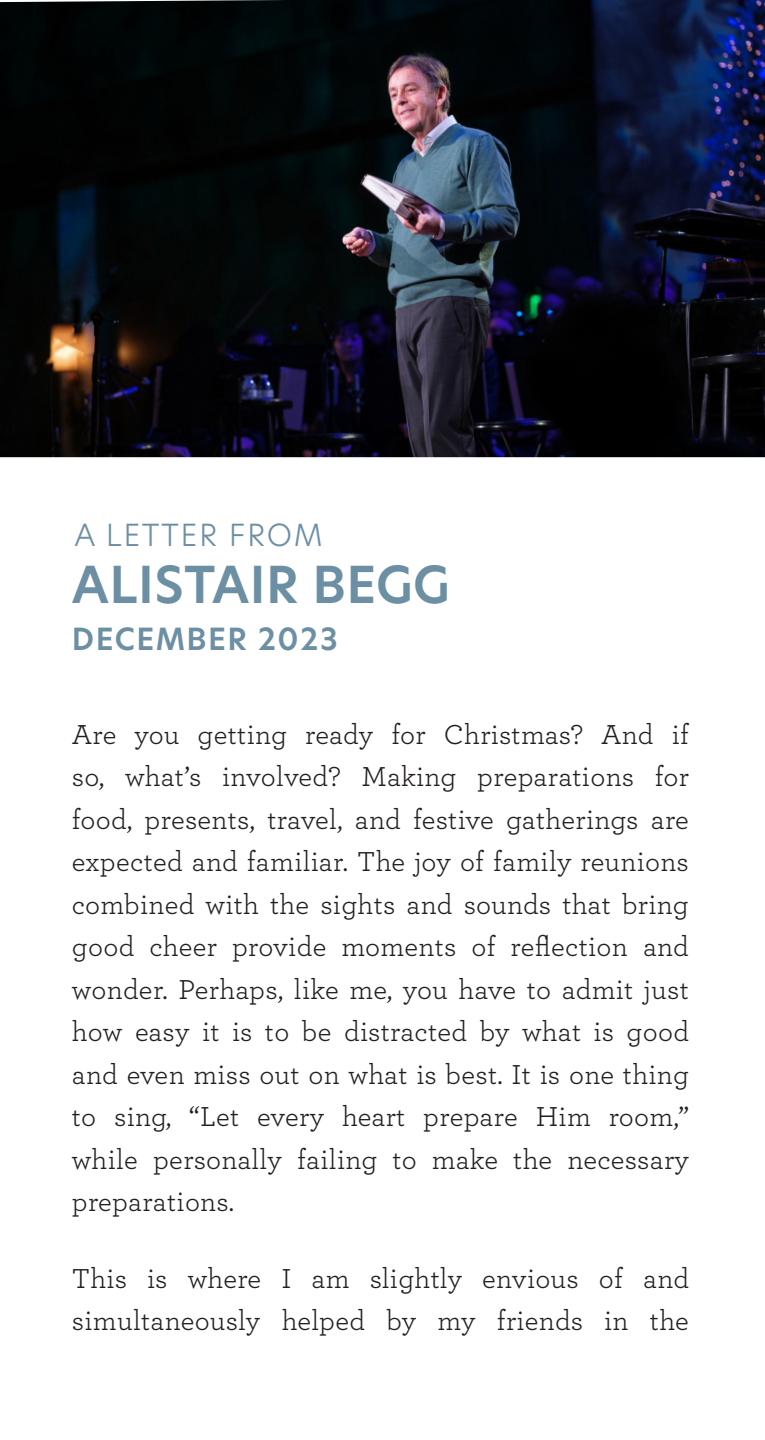
<style>
.page{position:relative;width:765px;height:1440px;background:#fff}
.page>*{position:absolute;margin:0;border:0;box-sizing:border-box;transform-origin:0 0}
.t1{font:600 50px "New Hero";letter-spacing:.01em;color:#6c8fa4}
.t2{font:600 30px "New Hero";letter-spacing:.05em;color:#6c8fa4}
.t3{font:300 30px "New Hero";letter-spacing:.05em;color:#6c8fa4}
.par{font:28.75px/42.5px "Archer";letter-spacing:.01em;color:#231f20;text-align:justify}
</style>
<div class="page">
<img style="left:0;top:0;width:765px;height:457px">
<p class="t3" style="left:74px;top:515px;width:250px">A LETTER FROM</p>
<p class="t1" style="left:72px;top:551px;width:380px">ALISTAIR BEGG</p>
<p class="t2" style="left:72px;top:619px;width:267px">DECEMBER 2023</p>
<p class="par" style="left:72px;top:712px;width:619px">Are you getting ready for Christmas? And if so, what’s involved? Making preparations for food, presents, travel, and festive gatherings are expected and familiar. The joy of family reunions combined with the sights and sounds that bring good cheer provide moments of reflection and wonder. Perhaps, like me, you have to admit just how easy it is to be distracted by what is good and even miss out on what is best. It is one thing to sing, “Let every heart prepare Him room,” while personally failing to make the necessary preparations.</p>
<p class="par" style="left:72px;top:1256px;width:619px">This is where I am slightly envious of and simultaneously helped by my friends in the</p>
</div>
